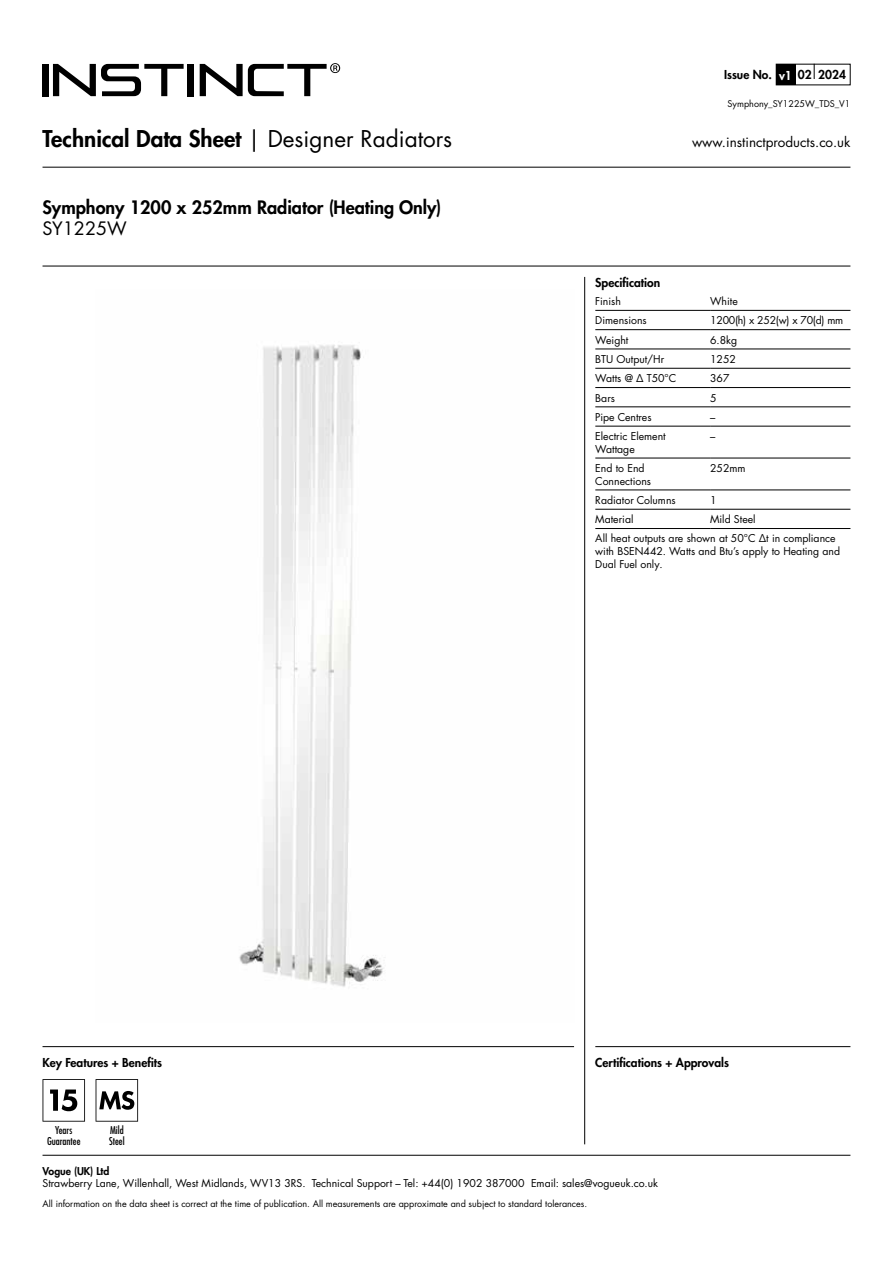
<style>
.page{position:relative;width:893px;height:1263px;background:#fff}
.page>*{position:absolute;margin:0;border:0;box-sizing:border-box;transform-origin:0 0}
.t1{font:800 22.5px "Futura LT Pro";color:#000}
.t2{font:800 18px "Futura LT Pro";color:#000}
.t3{font:18px "Futura LT Pro";color:#000}
.t4{font:13.5px "Futura LT Pro";color:#000}
.t5{font:800 12px "Futura LT Pro";color:#000}
.t6{font:10.5px/12.6px "Futura LT Pro";color:#000}
.t7{font:500 condensed 10.5px/10.5px "Futura LT Pro";color:#000;text-align:center}
.t8{font:10.5px "Futura LT Pro";letter-spacing:-.02em;color:#000}
.t9{font:800 10.5px "Futura LT Pro";color:#000}
.t10{font:9px "Futura LT Pro";color:#000}
.s1{color:#fff}
.s2{font-weight:400}
</style>
<div class="page">
<div style="left:43px;top:64px;width:6px;height:32px;background:#000"></div>
<div style="left:188px;top:64px;width:6px;height:32px;background:#000"></div>
<svg style="left:200px;top:63px;width:140px;height:33px"></svg>
<svg style="left:53px;top:64px;width:131px;height:32px"></svg>
<div style="left:776px;top:64px;width:19px;height:21px;background:#000"></div>
<svg style="left:814px;top:64px;width:1px;height:15px"></svg>
<hr style="left:43px;top:1155px;width:807px;height:1px;background:#000">
<hr style="left:43px;top:1046px;width:531px;height:1px;background:#000">
<hr style="left:595px;top:1046px;width:255px;height:1px;background:#000">
<hr style="left:43px;top:167px;width:807px;height:1px;background:#000">
<hr style="left:43px;top:266px;width:807px;height:1px;background:#000">
<hr style="left:584px;top:277px;width:1px;height:867px;background:#000">
<hr style="left:595px;top:310px;width:115px;height:1px;background:#000">
<hr style="left:710px;top:310px;width:140px;height:1px;background:#000">
<hr style="left:595px;top:329px;width:115px;height:1px;background:#000">
<hr style="left:710px;top:329px;width:140px;height:1px;background:#000">
<hr style="left:595px;top:349px;width:115px;height:1px;background:#000">
<hr style="left:710px;top:349px;width:140px;height:1px;background:#000">
<hr style="left:595px;top:368px;width:115px;height:1px;background:#000">
<hr style="left:710px;top:368px;width:140px;height:1px;background:#000">
<hr style="left:595px;top:387px;width:115px;height:1px;background:#000">
<hr style="left:710px;top:387px;width:140px;height:1px;background:#000">
<hr style="left:595px;top:407px;width:115px;height:1px;background:#000">
<hr style="left:710px;top:407px;width:140px;height:1px;background:#000">
<hr style="left:595px;top:426px;width:115px;height:1px;background:#000">
<hr style="left:710px;top:426px;width:140px;height:1px;background:#000">
<hr style="left:595px;top:458px;width:115px;height:1px;background:#000">
<hr style="left:710px;top:458px;width:140px;height:1px;background:#000">
<hr style="left:595px;top:490px;width:115px;height:1px;background:#000">
<hr style="left:710px;top:490px;width:140px;height:1px;background:#000">
<hr style="left:595px;top:509px;width:115px;height:1px;background:#000">
<hr style="left:710px;top:509px;width:140px;height:1px;background:#000">
<hr style="left:595px;top:528px;width:115px;height:1px;background:#000">
<hr style="left:710px;top:528px;width:140px;height:1px;background:#000">
<svg style="left:96px;top:1079px;width:42px;height:42px"></svg>
<svg style="left:43px;top:1079px;width:42px;height:42px"></svg>
<img style="left:239px;top:344px;width:146px;height:643px">
<p class="t5" style="left:724px;top:66px;width:123px">Issue No. <span class="s1">v1</span> 02 2024</p>
<p class="t10" style="left:728px;top:98px;width:124px">Symphony_SY1225W_TDS_V1</p>
<h1 class="t1" style="left:43px;top:122px;width:411px">Technical Data Sheet <span class="s2">| Designer Radiators</span></h1>
<p class="t4" style="left:692px;top:132px;width:160px">www.instinctproducts.co.uk</p>
<h2 class="t2" style="left:43px;top:193px;width:400px">Symphony 1200 x 252mm Radiator (Heating Only)</h2>
<h2 class="t3" style="left:43px;top:216px;width:86px">SY1225W</h2>
<p class="t5" style="left:595px;top:273px;width:66px">Specification</p>
<p class="t6" style="left:595px;top:295px;width:27px">Finish</p>
<p class="t6" style="left:710px;top:295px;width:29px">White</p>
<p class="t6" style="left:595px;top:314px;width:53px">Dimensions</p>
<p class="t8" style="left:710px;top:313px;width:135px">1200(h) x 252(w) x 70(d) mm</p>
<p class="t6" style="left:595px;top:333px;width:35px">Weight</p>
<p class="t6" style="left:710px;top:333px;width:29px">6.8kg</p>
<p class="t6" style="left:595px;top:353px;width:70px">BTU Output/Hr</p>
<p class="t6" style="left:710px;top:353px;width:27px">1252</p>
<p class="t6" style="left:595px;top:372px;width:83px">Watts @ Δ T50°C</p>
<p class="t6" style="left:710px;top:372px;width:21px">367</p>
<p class="t6" style="left:595px;top:391px;width:21px">Bars</p>
<p class="t6" style="left:710px;top:391px;width:8px">5</p>
<p class="t6" style="left:595px;top:410px;width:58px">Pipe Centres</p>
<p class="t6" style="left:710px;top:410px;width:7px">–</p>
<p class="t6" style="left:595px;top:430px;width:72px">Electric Element<br>Wattage</p>
<p class="t6" style="left:710px;top:430px;width:7px">–</p>
<p class="t6" style="left:595px;top:462px;width:57px">End to End<br>Connections</p>
<p class="t6" style="left:710px;top:462px;width:37px">252mm</p>
<p class="t6" style="left:595px;top:494px;width:82px">Radiator Columns</p>
<p class="t6" style="left:710px;top:494px;width:8px">1</p>
<p class="t6" style="left:595px;top:513px;width:40px">Material</p>
<p class="t6" style="left:595px;top:509px;width:242px;line-height:19.4px;text-indent:115px">Mild Steel<br>All heat outputs are shown at 50°C Δt in compliance</p>
<p class="t6" style="left:595px;top:545px;width:246px">with BSEN442. Watts and Btu’s apply to Heating and<br>Dual Fuel only.</p>
<p class="t5" style="left:43px;top:1053px;width:121px">Key Features + Benefits</p>
<p class="t5" style="left:595px;top:1053px;width:135px">Certifications + Approvals</p>
<p class="t7" style="left:47px;top:1125px;width:35px">Years<br>Guarantee</p>
<p class="t7" style="left:109px;top:1125px;width:17px;text-align:left">Mild<br>Steel</p>
<p class="t9" style="left:43px;top:1163px;width:68px">Vogue (UK) Ltd</p>
<p class="t6" style="left:43px;top:1177px;width:617px">Strawberry Lane, Willenhall, West Midlands, WV13 3RS. Technical Support – Tel: +44(0) 1902 387000 Email: sales@vogueuk.co.uk</p>
<p class="t10" style="left:43px;top:1197px;width:546px">All information on the data sheet is correct at the time of publication. All measurements are approximate and subject to standard tolerances.</p>
</div>
